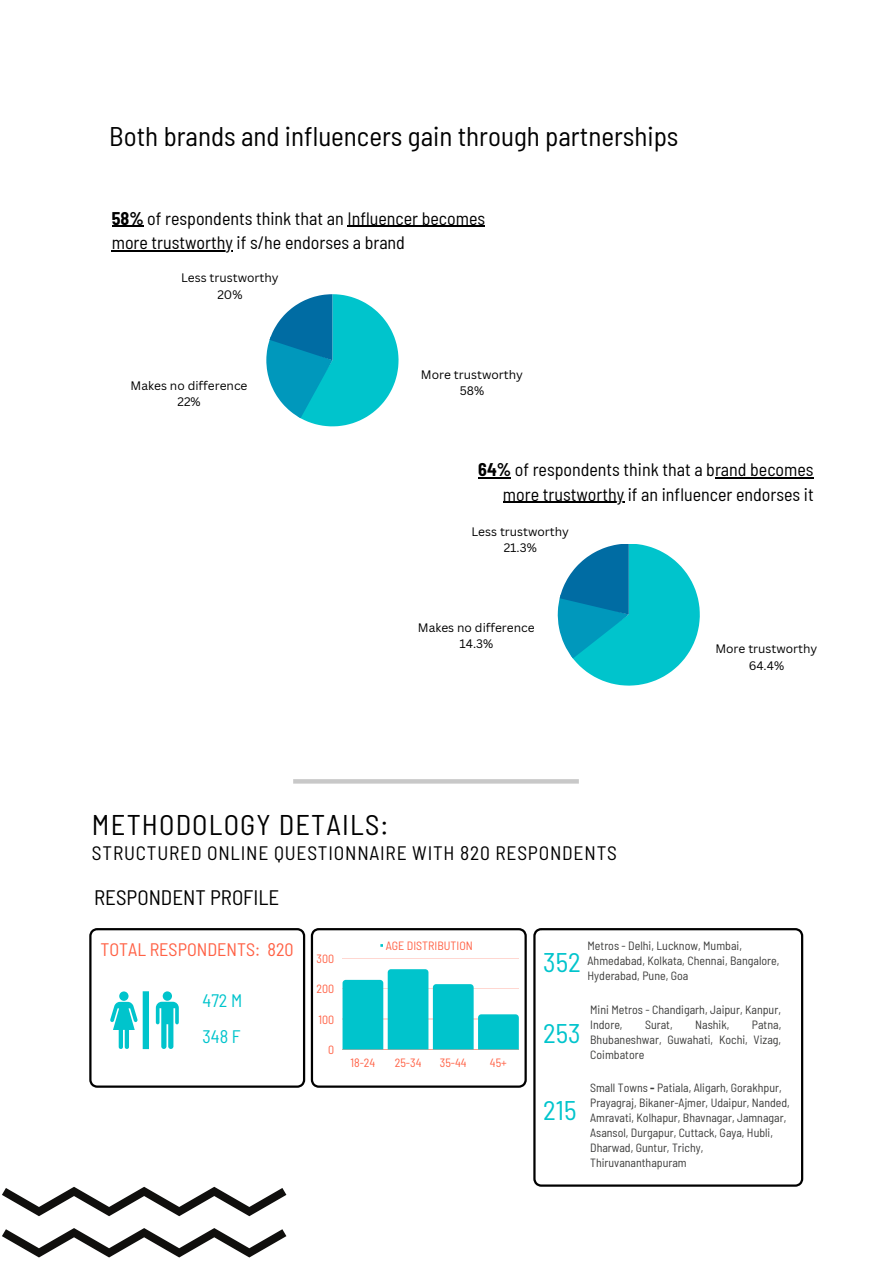
<style>
.page{position:relative;width:893px;height:1264px;background:#fff}
.page>*{position:absolute;margin:0;border:0;box-sizing:border-box;transform-origin:0 0}
.t1{font:semi-condensed 28.5px "Barlow";letter-spacing:.04em;color:#000}
.t2{font:semi-condensed 27px "Barlow";color:#000}
.t3{font:semi-condensed 27px "Barlow";color:#00c4cc}
.t4{font:semi-condensed 21px "Barlow";color:#000}
.t5{font:semi-condensed 19.5px "Barlow";letter-spacing:.04em;color:#000}
.t6{font:semi-condensed 18.15px "Barlow";color:#ff6145}
.t7{font:semi-condensed 18.15px/36px "Barlow";color:#00c4cc}
.t8{font:semi-condensed 18px/24.8px "Barlow";color:#000;text-align:right}
.t9{font:semi-condensed 12px/15px "Barlow";color:#3c3c3b}
.t10{font:12px/16.6px "Canva Sans";color:#000;text-align:center}
.t11{font:semi-condensed 12px "Barlow";color:#ff6145}
.t12{font:semi-condensed 11.85px/14.9px "Barlow";color:#3c3c3b}
.s1{font-weight:700}
</style>
<div class="page">
<svg style="left:533px;top:928px;width:270px;height:258px"></svg>
<svg style="left:89px;top:928px;width:216px;height:159px"></svg>
<svg style="left:311px;top:928px;width:215px;height:159px"></svg>
<svg style="left:2px;top:1186px;width:284px;height:30px"></svg>
<svg style="left:2px;top:1228px;width:284px;height:29px"></svg>
<hr style="left:293px;top:779px;width:286px;height:4px;background:#c8c8c8">
<hr style="left:478px;top:477px;width:33px;height:1px;background:#000">
<hr style="left:715px;top:477px;width:98px;height:1px;background:#000">
<hr style="left:503px;top:502px;width:121px;height:1px;background:#000">
<hr style="left:112px;top:226px;width:32px;height:1px;background:#000">
<hr style="left:347px;top:226px;width:138px;height:1px;background:#000">
<hr style="left:112px;top:250px;width:121px;height:1px;background:#000">
<svg style="left:266px;top:294px;width:132px;height:132px"></svg>
<svg style="left:557px;top:544px;width:142px;height:141px"></svg>
<h2 class="t2" style="left:109px;top:119px;width:570px">Both brands and influencers gain through partnerships</h2>
<h3 class="t8" style="left:112px;top:205px;width:375px;text-align:left"><span class="s1">58%</span> of respondents think that an Influencer becomes more trustworthy if s/he endorses a brand</h3>
<p class="t10" style="left:181px;top:269px;width:99px;line-height:16.2px">Less trustworthy<br>20%</p>
<p class="t10" style="left:131px;top:377px;width:118px">Makes no difference</p>
<p class="t10" style="left:177px;top:393px;width:25px">22%</p>
<p class="t10" style="left:421px;top:366px;width:104px">More trustworthy</p>
<p class="t10" style="left:459px;top:382px;width:26px">58%</p>
<h3 class="t8" style="left:478px;top:456px;width:337px"><span class="s1">64%</span> of respondents think that a brand becomes more trustworthy if an influencer endorses it</h3>
<p class="t10" style="left:471px;top:522px;width:99px">Less trustworthy<br>21.3%</p>
<p class="t10" style="left:418px;top:618px;width:118px">Makes no difference<br>14.3%</p>
<p class="t10" style="left:715px;top:640px;width:104px">More trustworthy<br>64.4%</p>
<h1 class="t1" style="left:92px;top:806px;width:298px">METHODOLOGY DETAILS:</h1>
<h3 class="t5" style="left:92px;top:840px;width:526px">STRUCTURED ONLINE QUESTIONNAIRE WITH 820 RESPONDENTS</h3>
<h3 class="t4" style="left:94px;top:884px;width:187px">RESPONDENT PROFILE</h3>
<h3 class="t6" style="left:100px;top:937px;width:195px">TOTAL RESPONDENTS: 820</h3>
<h3 class="t7" style="left:202px;top:982px;width:41px">472 M<br>348 F</h3>
<p class="t11" style="left:316px;top:950px;width:19px">300</p>
<p class="t11" style="left:316px;top:981px;width:19px">200</p>
<p class="t11" style="left:318px;top:1011px;width:17px">100</p>
<p class="t11" style="left:328px;top:1042px;width:8px">0</p>
<p class="t11" style="left:386px;top:938px;width:88px">AGE DISTRIBUTION</p>
<p class="t11" style="left:350px;top:1055px;width:26px">18-24</p>
<p class="t11" style="left:394px;top:1055px;width:28px">25-34</p>
<p class="t11" style="left:440px;top:1055px;width:28px">35-44</p>
<p class="t11" style="left:490px;top:1055px;width:18px">45+</p>
<h2 class="t3" style="left:543px;top:944px;width:39px">352</h2>
<p class="t9" style="left:587px;top:937px;width:193px">Metros - Delhi, Lucknow, Mumbai,<br>Ahmedabad, Kolkata, Chennai, Bangalore,<br>Hyderabad, Pune, Goa</p>
<h2 class="t3" style="left:543px;top:1015px;width:39px">253</h2>
<p class="t9" style="left:590px;top:1001px;width:192px">Mini Metros - Chandigarh, Jaipur, Kanpur,<br>Indore,</p>
<p class="t9" style="left:645px;top:1016px;width:29px">Surat,</p>
<p class="t9" style="left:695px;top:1016px;width:36px">Nashik,</p>
<p class="t9" style="left:590px;top:1016px;width:193px;text-align:justify;text-indent:162px">Patna, Bhubaneshwar, Guwahati, Kochi, Vizag, Coimbatore</p>
<h2 class="t3" style="left:543px;top:1093px;width:35px">215</h2>
<p class="t12" style="left:590px;top:1080px;width:201px">Small Towns <span class="s1">-</span> Patiala, Aligarh, Gorakhpur, Prayagraj, Bikaner-Ajmer, Udaipur, Nanded, Amravati, Kolhapur, Bhavnagar, Jamnagar, Asansol, Durgapur, Cuttack, Gaya, Hubli, Dharwad, Guntur, Trichy, Thiruvananthapuram</p>
</div>
